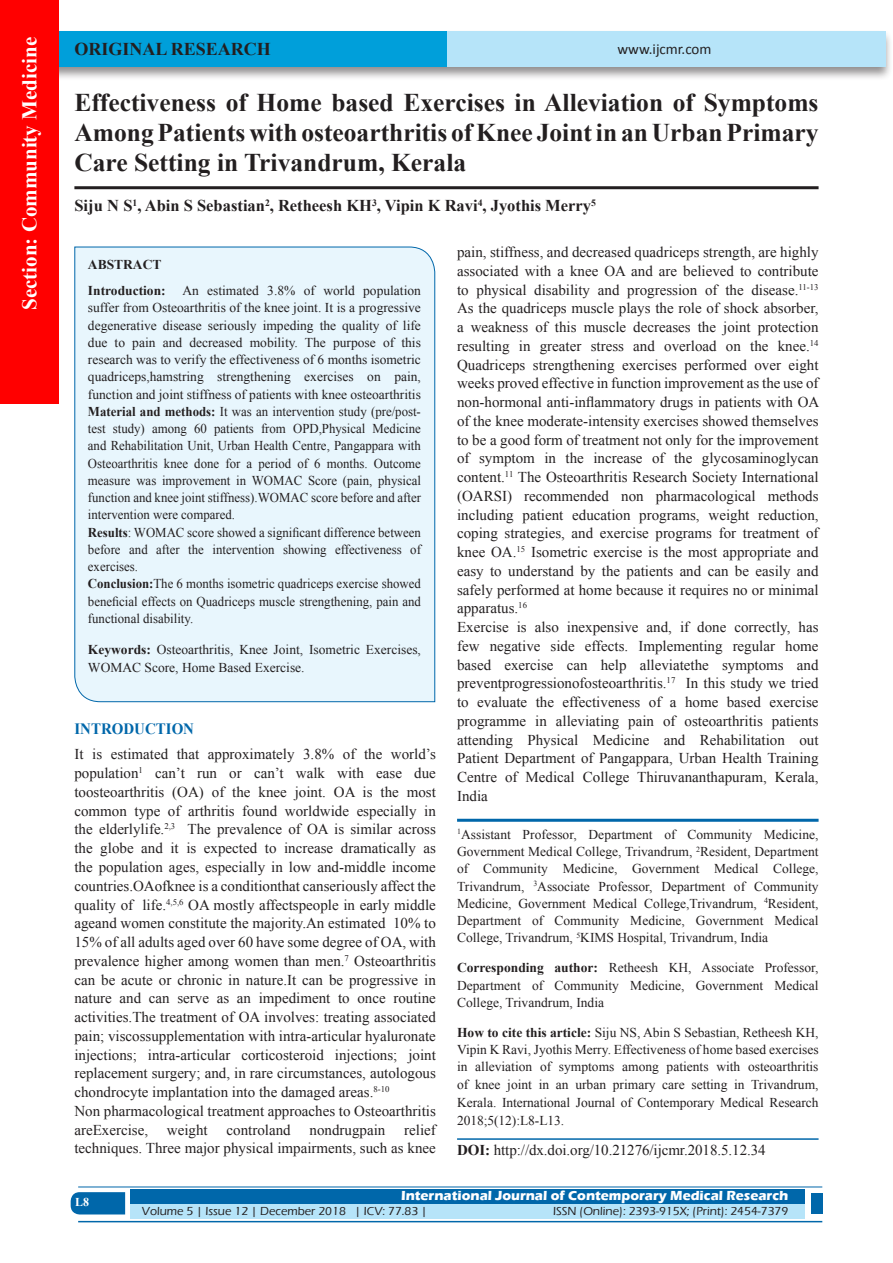
<style>
.page{position:relative;width:893px;height:1263px;background:#fff}
.page>*{position:absolute;margin:0;border:0;box-sizing:border-box;transform-origin:0 0}
.A_Title_New{font:700 25.5px/30px "Times New Roman";color:#231f20;text-align:justify}
.t1{font:700 21px "Times New Roman";color:#fff}
.AT_new{font:700 18px "Times New Roman";color:#231f20}
.AU-New{font:700 16.5px "Times New Roman";color:#231f20}
.t2{font:700 15.75px "Times New Roman";color:#0067aa;scale:.95 1}
.TX_New{font:15px/18.8px "Times New Roman";color:#231f20;text-align:justify}
.t3{font:15px "Calibri";color:#231f20}
.Affi_New{font:13.5px/17.2px "Times New Roman";color:#231f20}
.HTC_new{font:13.5px/17.5px "Times New Roman";letter-spacing:-.005em;color:#231f20;text-align:justify}
.Corresponding{font:13.5px/17.2px "Times New Roman";color:#231f20;text-align:justify}
.t4{font:700 13.5px "Eras ITC";color:#fff}
.t5{font:500 12px "Eras ITC";color:#231f20}
.t6{font:700 12px "Times New Roman";color:#fff}
.s1{font-weight:700}
</style>
<div class="page">
<div style="left:19px;top:29px;width:874px;height:52px;background:#231f20;opacity:.5"></div>
<div style="left:28px;top:31px;width:857px;height:35px;background:#b6e4f9"></div>
<div style="left:28px;top:31px;width:418px;height:35px;background:#009fda"></div>
<div style="left:0;top:0;width:59px;height:404px;background:#f00"></div>
<svg style="left:71px;top:1192px;width:54px;height:22px"></svg>
<div style="left:130px;top:1189px;width:674px;height:15px;background:#0067aa"></div>
<div style="left:130px;top:1204px;width:674px;height:15px;background:#b6e4f9"></div>
<hr style="left:78px;top:1186px;width:744px;height:1px;background:#0067aa">
<hr style="left:78px;top:1221px;width:744px;height:1px;background:#0067aa">
<div style="left:811px;top:1193px;width:11px;height:21px;background:#0067aa"></div>
<hr style="left:74px;top:186px;width:745px;height:3px;background:#231f20">
<div style="left:74px;top:246px;width:361px;height:456px;background:#e8f6fd"></div>
<hr style="left:457px;top:819px;width:362px;height:3px;background:#0067aa">
<hr style="left:457px;top:1138px;width:362px;height:2px;background:#0067aa">
<h2 class="t1" style="left:15px;top:310px;width:274px;rotate:-90deg">Section: Community Medicine</h2>
<p class="AT_new" style="left:74px;top:36px;width:198px">ORIGINAL RESEARCH</p>
<p class="t3" style="left:617px;top:40px;width:96px">www.ijcmr.com</p>
<p class="A_Title_New" style="left:74px;top:87px;width:746px">Effectiveness of Home based Exercises in Alleviation of Symptoms Among Patients with osteoarthritis of Knee Joint in an Urban Primary Care Setting in Trivandrum, Kerala</p>
<p class="AU-New" style="left:74px;top:194px;width:523px">Siju N S<sup>1</sup>, Abin S Sebastian<sup>2</sup>, Retheesh KH<sup>3</sup>, Vipin K Ravi<sup>4</sup>, Jyothis Merry<sup>5</sup></p>
<p class="Affi_New" style="left:88px;top:252px;width:335px;line-height:25.8px"><span class="s1">ABSTRACT<br>Introduction:</span> An estimated 3.8% of world population</p>
<p class="Affi_New" style="left:88px;top:299px;width:335px">suffer from Osteoarthritis of the knee joint. It is a progressive degenerative disease seriously impeding the quality of life due to pain and decreased mobility. The purpose of this research was to verify the effectiveness of 6 months isometric quadriceps,hamstring strengthening exercises on pain, function and joint stiffness of patients with knee osteoarthritis <span class="s1">Material and methods:</span> It was an intervention study (pre/post&shy;test study) among 60 patients from OPD,Physical Medicine and Rehabilitation Unit, Urban Health Centre, Pangappara with Osteoarthritis knee done for a period of 6 months. Outcome measure was improvement in WOMAC Score (pain, physical function and knee joint stiffness).WOMAC score before and after intervention were compared.<br><span class="s1">Results</span>: WOMAC score showed a significant difference between before and after the intervention showing effectiveness of exercises.<br><span class="s1">Conclusion:</span>The 6 months isometric quadriceps exercise showed beneficial effects on Quadriceps muscle strengthening, pain and functional disability.</p>
<p class="Affi_New" style="left:88px;top:640px;width:335px;line-height:18px"><span class="s1">Keywords:</span> Osteoarthritis, Knee Joint, Isometric Exercises,<br>WOMAC Score, Home Based Exercise.</p>
<h1 class="t2" style="left:74px;top:718px;width:128px">INTRODUCTION</h1>
<p class="TX_New" style="left:74px;top:745px;width:363px">It is estimated that approximately 3.8% of the world’s population<sup>1</sup> can’t run or can’t walk with ease due toosteoarthritis (OA) of the knee joint. OA is the most common type of arthritis found worldwide especially in the elderlylife.<sup>2,3</sup> The prevalence of OA is similar across the globe and it is expected to increase dramatically as the population ages, especially in low and-middle income countries.OAofknee is a conditionthat canseriously affect the quality of life.<sup>4,5,6</sup> OA mostly affectspeople in early middle ageand women constitute the majority.An estimated 10% to 15% of all adults aged over 60 have some degree of OA, with prevalence higher among women than men.<sup>7</sup> Osteoarthritis can be acute or chronic in nature.It can be progressive in nature and can serve as an impediment to once routine activities.The treatment of OA involves: treating associated pain; viscossupplementation with intra-articular hyaluronate injections; intra-articular corticosteroid injections; joint replacement surgery; and, in rare circumstances, autologous chondrocyte implantation into the damaged areas.<sup>8-10</sup></p>
<p class="TX_New" style="left:74px;top:1101px;width:363px">Non pharmacological treatment approaches to Osteoarthritis areExercise,</p>
<p class="TX_New" style="left:74px;top:1120px;width:363px;text-align:right">relief<br>techniques. Three major physical impairments, such as knee</p>
<p class="TX_New" style="left:167px;top:1120px;width:42px">weight</p>
<p class="TX_New" style="left:227px;top:1120px;width:66px">controland</p>
<p class="TX_New" style="left:310px;top:1120px;width:77px">nondrugpain</p>
<p class="TX_New" style="left:457px;top:242px;width:364px">pain, stiffness, and decreased quadriceps strength, are highly associated with a knee OA and are believed to contribute to physical disability and progression of the disease.<sup>11-13<br></sup>As the quadriceps muscle plays the role of shock absorber, a weakness of this muscle decreases the joint protection resulting in greater stress and overload on the knee.<sup>14<br></sup>Quadriceps strengthening exercises performed over eight weeks proved effective in function improvement as the use of non-hormonal anti-inflammatory drugs in patients with OA of the knee moderate-intensity exercises showed themselves to be a good form of treatment not only for the improvement of symptom in the increase of the glycosaminoglycan content.<sup>11</sup> The Osteoarthritis Research Society International (OARSI) recommended non pharmacological methods including patient education programs, weight reduction, coping strategies, and exercise programs for treatment of knee OA.<sup>15</sup> Isometric exercise is the most appropriate and easy to understand by the patients and can be easily and safely performed at home because it requires no or minimal apparatus.<sup>16</sup></p>
<p class="TX_New" style="left:457px;top:617px;width:363px">Exercise is also inexpensive and, if done correctly, has few negative side effects. Implementing regular home based exercise can help alleviatethe symptoms and preventprogressionofosteoarthritis.<sup>17</sup> In this study we tried to evaluate the effectiveness of a home based exercise programme in alleviating pain of osteoarthritis patients attending Physical Medicine and Rehabilitation out Patient Department of Pangappara, Urban Health Training Centre of Medical College Thiruvananthapuram, Kerala, India</p>
<p class="Affi_New" style="left:457px;top:825px;width:363px;text-align:justify"><sup>1</sup>Assistant Professor, Department of Community Medicine, Government Medical College, Trivandrum, <sup>2</sup>Resident, Department of Community Medicine, Government Medical College, Trivandrum, <sup>3</sup>Associate Professor, Department of Community Medicine, Government Medical College,Trivandrum, <sup>4</sup>Resident, Department of Community Medicine, Government Medical College, Trivandrum, <sup>5</sup>KIMS Hospital, Trivandrum, India</p>
<p class="Corresponding" style="left:457px;top:959px;width:363px"><span class="s1">Corresponding author:</span> Retheesh KH, Associate Professor, Department of Community Medicine, Government Medical College, Trivandrum, India</p>
<p class="HTC_new" style="left:457px;top:1023px;width:363px"><span class="s1">How to cite this article:</span> Siju NS, Abin S Sebastian, Retheesh KH, Vipin K Ravi, Jyothis Merry. Effectiveness of home based exercises in alleviation of symptoms among patients with osteoarthritis of knee joint in an urban primary care setting in Trivandrum, Kerala. International Journal of Contemporary Medical Research 2018;5(12):L8-L13.</p>
<p class="TX_New" style="left:457px;top:1141px;width:310px"><span class="s1">DOI:</span> http://dx.doi.org/10.21276/ijcmr.2018.5.12.34</p>
<h4 class="t6" style="left:75px;top:1194px;width:16px">L8</h4>
<p class="t4" style="left:401px;top:1188px;width:389px">International Journal of Contemporary Medical Research</p>
<p class="t5" style="left:142px;top:1204px;width:287px">Volume 5 | Issue 12 | December 2018 | ICV: 77.83 |</p>
<p class="t5" style="left:553px;top:1204px;width:237px">ISSN (Online): 2393-915X; (Print): 2454-7379</p>
</div>
